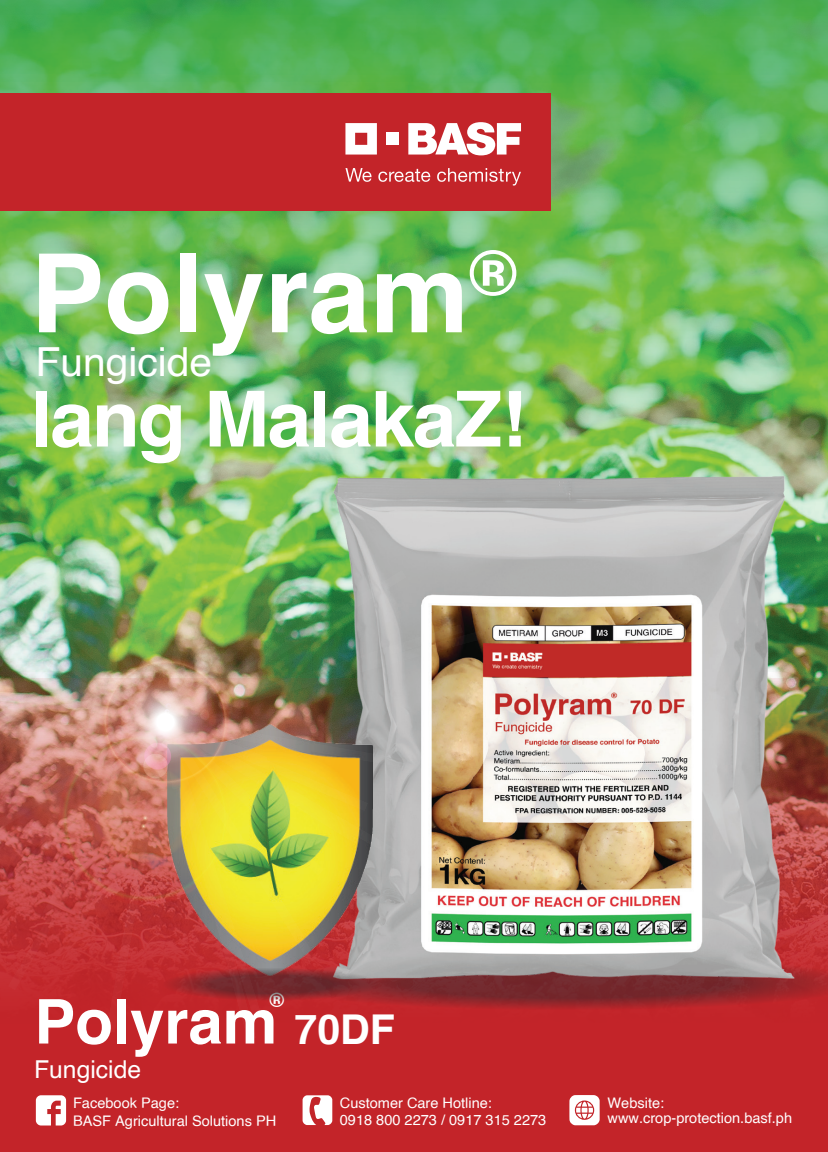
<style>
.page{position:relative;width:828px;height:1152px;background:#fff}
.page>*{position:absolute;margin:0;border:0;box-sizing:border-box;transform-origin:0 0}
.t1{font:700 109.4px "Helvetica";color:#fff}
.t2{font:700 77.4px "Helvetica";letter-spacing:-.025em;color:#fff}
.t3{font:700 61.6px "Helvetica";color:#fff}
.t4{font:40px "Helvetica";color:#fff}
.t5{font:24.6px "Helvetica";color:#fff}
.t6{font:700 19.8px "Helvetica";color:#fff}
.t7{font:14.6px "Helvetica";color:#fff}
.s1{font-size:41px}
</style>
<div class="page">
<img style="left:0;top:0;width:828px;height:462px">
<div style="left:0;top:94px;width:550px;height:117px;background:#c32429"></div>
<svg style="left:345px;top:123px;width:32px;height:32px"></svg>
<div style="left:387px;top:133px;width:12px;height:12px;background:#fff"></div>
<svg style="left:408px;top:122px;width:113px;height:33px"></svg>
<svg style="left:345px;top:168px;width:27px;height:14px"></svg>
<svg style="left:378px;top:169px;width:52px;height:13px"></svg>
<svg style="left:437px;top:168px;width:84px;height:18px"></svg>
<div style="left:0;top:679px;width:828px;height:473px;background:#c32429"></div>
<svg style="left:484px;top:994px;width:340px;height:15px"></svg>
<img style="left:484px;top:462px;width:344px;height:532px">
<svg style="left:36px;top:1095px;width:30px;height:31px"></svg>
<svg style="left:303px;top:1095px;width:29px;height:30px"></svg>
<svg style="left:569px;top:1095px;width:31px;height:30px"></svg>
<img style="left:0;top:403px;width:484px;height:605px">
<svg style="left:45px;top:718px;width:199px;height:199px;background:#c5744c"></svg>
<img style="left:96px;top:655px;width:135px;height:207px">
<h1 class="t1" style="left:30px;top:205px;width:488px">Polyram<sup>®</sup></h1>
<h2 class="t2" style="left:30px;top:357px;width:498px">lang MalakaZ!</h2>
<h3 class="t4" style="left:36px;top:331px;width:178px">Fungicide</h3>
<h3 class="t6" style="left:269px;top:984px;width:16px">®</h3>
<h3 class="t3" style="left:34px;top:972px;width:362px">Polyram <span class="s1">70DF</span></h3>
<h3 class="t5" style="left:34px;top:1050px;width:108px">Fungicide</h3>
<p class="t7" style="left:73px;top:1091px;width:108px">Facebook Page:</p>
<p class="t7" style="left:73px;top:1109px;width:205px">BASF Agricultural Solutions PH</p>
<p class="t7" style="left:340px;top:1091px;width:154px">Customer Care Hotline:</p>
<p class="t7" style="left:340px;top:1108px;width:208px">0918 800 2273 / 0917 315 2273</p>
<p class="t7" style="left:608px;top:1091px;width:58px">Website:</p>
<p class="t7" style="left:608px;top:1106px;width:186px">www.crop-protection.basf.ph</p>
</div>
